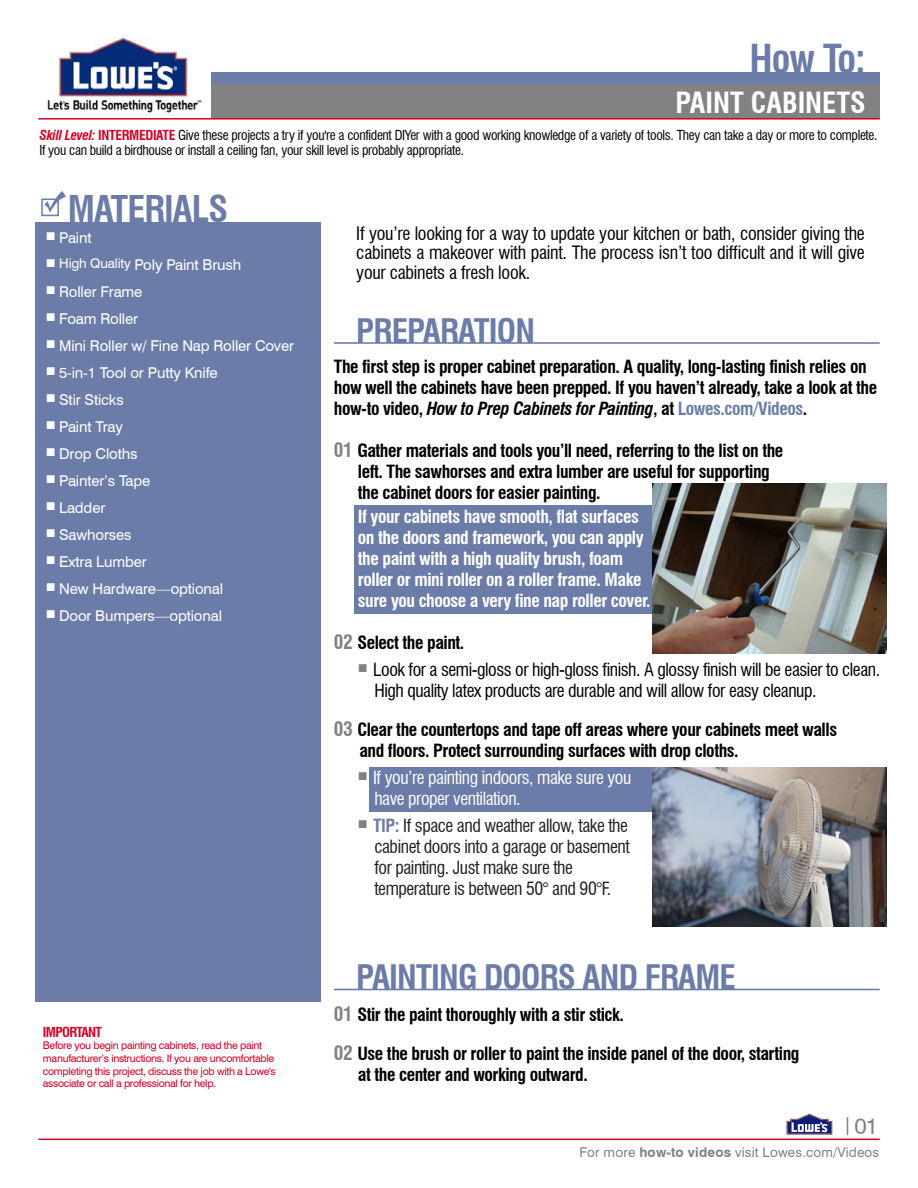
<style>
.page{position:relative;width:918px;height:1188px;background:#fff}
.page>*{position:absolute;margin:0;border:0;box-sizing:border-box;transform-origin:0 0}
.t1{font:700 condensed 39px "Swiss 721 BT";color:#6c7ca8}
.t2{font:700 condensed 36px "Swiss 721 BT";letter-spacing:-.025em;color:#6c7ca8}
.t3{font:700 condensed 33px "Swiss 721 BT";letter-spacing:-.025em;color:#6c7ca8}
.t4{font:700 condensed 28.5px "Swiss 721 BT";color:#fff}
.t5{font:22.5px "Swiss 721 BT";color:#828282}
.t6{font:condensed 18px/19.5px "Swiss 721 BT";letter-spacing:-.015em;color:#000;text-align:justify}
.t7{font:700 condensed 17.85px/21px "Swiss 721 BT";letter-spacing:-.025em;color:#000}
.t8{font:700 condensed 17.85px/21px "Swiss 721 BT";letter-spacing:-.025em;color:#fff}
.t9{font:condensed 17.85px/21px "Swiss 721 BT";letter-spacing:-.025em;color:#000}
.t10{font:condensed 17.85px/21px "Swiss 721 BT";letter-spacing:-.025em;color:#231f20}
.t11{font:condensed 17.85px/21px "Swiss 721 BT";letter-spacing:-.025em;color:#fff}
.t12{font:14.85px "Swiss 721 BT";letter-spacing:-.01em;color:#fff}
.t13{font:condensed 13.5px/15px "Swiss 721 BT";letter-spacing:-.025em;color:#000}
.t14{font:13.5px "Swiss 721 BT";letter-spacing:.01em;color:#828282}
.t15{font:700 condensed 13.5px "Swiss 721 BT";letter-spacing:-.05em;color:#d40026}
.t16{font:10.5px/12.6px "Swiss 721 BT";letter-spacing:-.03em;color:#d40026}
.s1{font-weight:700;font-style:italic;color:#d40026}
.s2{font-weight:700;color:#d40026}
.s3{font-size:13.35px}
.s4{font-style:italic}
.s5{color:#6c7ca8}
.s6{font-size:19.2px;color:#828282}
.s7{font-weight:700;color:#6c7ca8}
.s8{font-weight:700}
</style>
<div class="page">
<img style="left:47px;top:37px;width:155px;height:76px">
<hr style="left:38px;top:1139px;width:842px;height:1px;background:#d40026">
<div style="left:212px;top:72px;width:668px;height:28px;background:#6c7ca8"></div>
<div style="left:212px;top:84px;width:668px;height:34px;background:#828282"></div>
<svg style="left:786px;top:1114px;width:46px;height:21px"></svg>
<svg style="left:847px;top:1117px;width:1px;height:18px"></svg>
<hr style="left:38px;top:118px;width:842px;height:2px;background:#d40026">
<div style="left:370px;top:768px;width:497px;height:44px;background:#6c7ca8"></div>
<img style="left:652px;top:767px;width:235px;height:160px">
<div style="left:355px;top:506px;width:497px;height:108px;background:#6c7ca8"></div>
<img style="left:652px;top:484px;width:235px;height:170px">
<hr style="left:334px;top:342px;width:546px;height:2px;background:#6c7ca8">
<div style="left:35px;top:222px;width:286px;height:780px;background:#6c7ca8"></div>
<svg style="left:41px;top:199px;width:18px;height:17px"></svg>
<svg style="left:44px;top:191px;width:22px;height:22px"></svg>
<hr style="left:334px;top:989px;width:546px;height:1px;background:#6c7ca8">
<p class="t1" style="left:750px;top:36px;width:118px">How To:</p>
<p class="t4" style="left:676px;top:86px;width:192px">PAINT CABINETS</p>
<p class="t13" style="left:39px;top:128px;width:840px"><span class="s1">Skill Level:</span> <span class="s2">INTERMEDIATE</span> Give these projects a try if you're a confident DIYer with a good working knowledge of a variety of tools. They can take a day or more to complete.<br>If you can build a birdhouse or install a ceiling fan, your skill level is probably appropriate.</p>
<p class="t2" style="left:68px;top:188px;width:162px">MATERIALS</p>
<p class="t12" style="left:46px;top:229px;width:47px">■ Paint</p>
<p class="t12" style="left:46px;top:256px;width:197px">■ <span class="s3">High Quality</span> Poly Paint Brush</p>
<p class="t12" style="left:46px;top:283px;width:98px">■ Roller Frame</p>
<p class="t12" style="left:46px;top:310px;width:94px">■ Foam Roller</p>
<p class="t12" style="left:46px;top:337px;width:250px">■ Mini Roller w/ Fine Nap Roller Cover</p>
<p class="t12" style="left:46px;top:364px;width:173px">■ 5-in-1 Tool or Putty Knife</p>
<p class="t12" style="left:46px;top:391px;width:80px">■ Stir Sticks</p>
<p class="t12" style="left:46px;top:418px;width:79px">■ Paint Tray</p>
<p class="t12" style="left:46px;top:445px;width:93px">■ Drop Cloths</p>
<p class="t12" style="left:46px;top:472px;width:106px">■ Painter’s Tape</p>
<p class="t12" style="left:46px;top:499px;width:61px">■ Ladder</p>
<p class="t12" style="left:46px;top:526px;width:87px">■ Sawhorses</p>
<p class="t12" style="left:46px;top:553px;width:102px">■ Extra Lumber</p>
<p class="t12" style="left:46px;top:580px;width:179px">■ New Hardware—optional</p>
<p class="t12" style="left:46px;top:607px;width:178px">■ Door Bumpers—optional</p>
<p class="t15" style="left:43px;top:1024px;width:61px">IMPORTANT</p>
<p class="t16" style="left:43px;top:1039px;width:234px">Before you begin painting cabinets, read the paint manufacturer’s instructions. If you are uncomfortable completing this project, discuss the job with a Lowe's associate or call a professional for help.</p>
<p class="t6" style="left:356px;top:224px;width:510px">If you’re looking for a way to update your kitchen or bath, consider giving the cabinets a makeover with paint. The process isn’t too difficult and it will give your cabinets a fresh look.</p>
<p class="t3" style="left:356px;top:311px;width:180px">PREPARATION</p>
<p class="t7" style="left:334px;top:356px;width:545px">The first step is proper cabinet preparation. A quality, long-lasting finish relies on how well the cabinets have been prepped. If you haven’t already, take a look at the how-to video, <span class="s4">How to Prep Cabinets for Painting</span>, at <span class="s5">Lowes.com/Videos</span>.</p>
<p class="t7" style="left:358px;top:440px;width:427px;text-indent:-24px"><span class="s6">01</span> Gather materials and tools you’ll need, referring to the list on the left. The sawhorses and extra lumber are useful for supporting the cabinet doors for easier painting.</p>
<p class="t8" style="left:358px;top:506px;width:294px">If your cabinets have smooth, flat surfaces on the doors and framework, you can apply the paint with a high quality brush, foam roller or mini roller on a roller frame. Make sure you choose a very fine nap roller cover.</p>
<p class="t7" style="left:334px;top:632px;width:132px"><span class="s6">02</span> Select the paint.</p>
<p class="t9" style="left:374px;top:659px;width:507px;text-indent:-16px"><sup>■</sup> Look for a semi-gloss or high-gloss finish. A glossy finish will be easier to clean.<br>High quality latex products are durable and will allow for easy cleanup.</p>
<p class="t7" style="left:359px;top:719px;width:479px;text-indent:-25px"><span class="s6">03</span> Clear the countertops and tape off areas where your cabinets meet walls and floors. Protect surrounding surfaces with drop cloths.</p>
<p class="t11" style="left:374px;top:767px;width:259px;text-indent:-16px"><sup>■</sup> If you’re painting indoors, make sure you have proper ventilation.</p>
<p class="t10" style="left:374px;top:815px;width:257px;text-indent:-16px"><sup>■</sup> <span class="s7">TIP:</span> If space and weather allow, take the cabinet doors into a garage or basement for painting. Just make sure the temperature is between 50° and 90°F.</p>
<p class="t3" style="left:356px;top:958px;width:381px">PAINTING DOORS AND FRAME</p>
<p class="t7" style="left:334px;top:995px;width:467px;line-height:39px"><span class="s6">01</span> Stir the paint thoroughly with a stir stick.<br><span class="s6">02</span> Use the brush or roller to paint the inside panel of the door, starting</p>
<p class="t7" style="left:358px;top:1064px;width:232px">at the center and working outward.</p>
<p class="t5" style="left:855px;top:1113px;width:25px">01</p>
<p class="t14" style="left:579px;top:1143px;width:301px">For more <span class="s8">how-to videos</span> visit Lowes.com/Videos</p>
</div>
